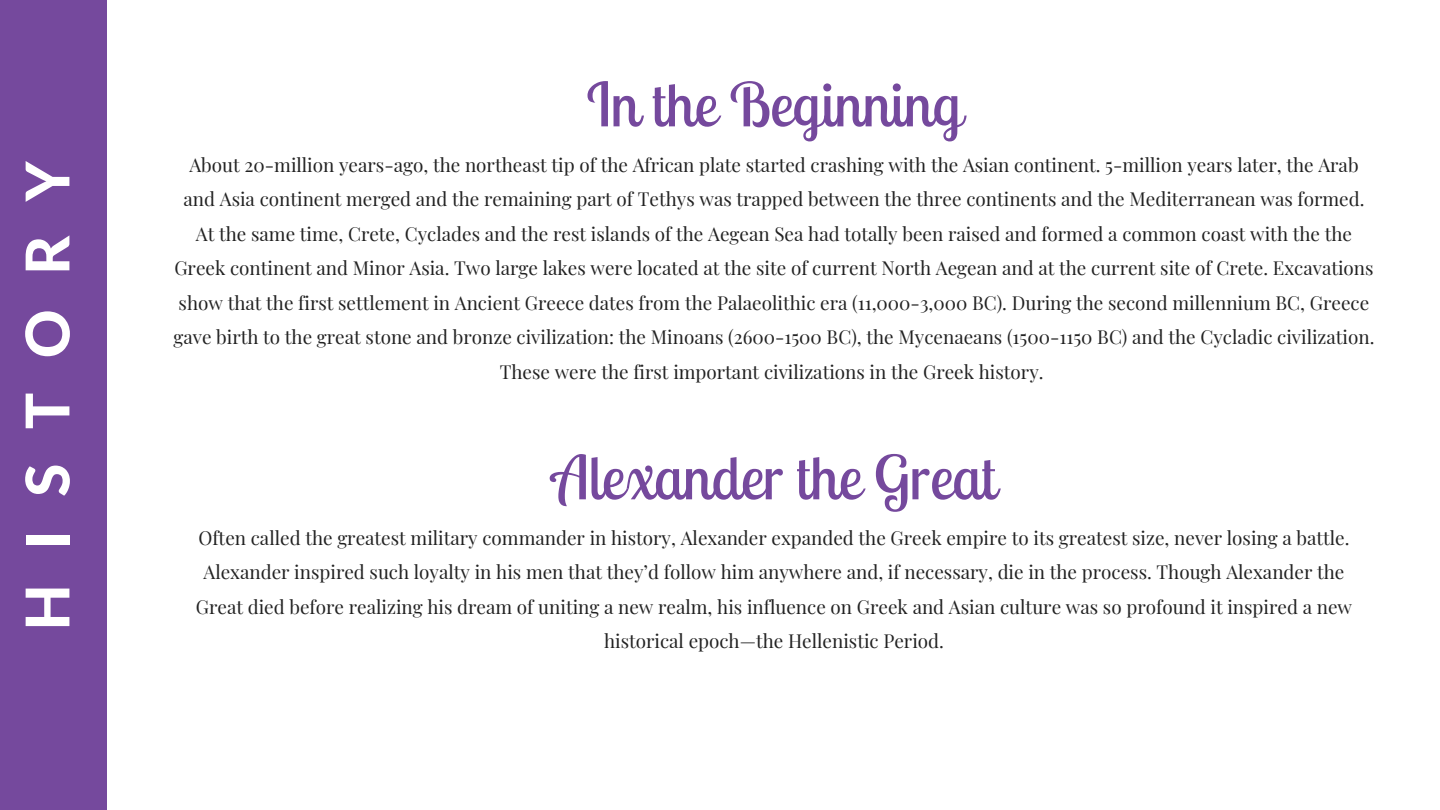
<style>
.page{position:relative;width:1440px;height:810px;background:#fff}
.page>*{position:absolute;margin:0;border:0;box-sizing:border-box;transform-origin:0 0}
.t1{font:60.4px "Lobster Two";color:#75499d}
.t2{font:800 60.4px "Lato Latin";letter-spacing:.57em;color:#fff}
.t3{font:18.9px/34.5px "Playfair Display";color:#222;text-align:center}
</style>
<div class="page">
<div style="left:0;top:0;width:106px;height:810px;background:#75499d"></div>
<p class="t2" style="left:21px;top:631px;width:472px;rotate:-90deg">HISTORY</p>
<p class="t1" style="left:586px;top:66px;width:377px">In the Beginning</p>
<p class="t3" style="left:173px;top:147px;width:1203px">About 20-million years-ago, the northeast tip of the African plate started crashing with the Asian continent. 5-million years later, the Arab and Asia continent merged and the remaining part of Tethys was trapped between the three continents and the Mediterranean was formed.<br>At the same time, Crete, Cyclades and the rest islands of the Aegean Sea had totally been raised and formed a common coast with the the Greek continent and Minor Asia. Two large lakes were located at the site of current North Aegean and at the current site of Crete. Excavations show that the first settlement in Ancient Greece dates from the Palaeolithic era (11,000-3,000 BC). During the second millennium BC, Greece gave birth to the great stone and bronze civilization: the Minoans (2600-1500 BC), the Mycenaeans (1500-1150 BC) and the Cycladic civilization.<br>These were the first important civilizations in the Greek history.</p>
<p class="t1" style="left:552px;top:439px;width:445px">Alexander the Great</p>
<p class="t3" style="left:196px;top:520px;width:1158px">Often called the greatest military commander in history, Alexander expanded the Greek empire to its greatest size, never losing a battle.<br>Alexander inspired such loyalty in his men that they’d follow him anywhere and, if necessary, die in the process. Though Alexander the Great died before realizing his dream of uniting a new realm, his influence on Greek and Asian culture was so profound it inspired a new historical epoch—the Hellenistic Period.</p>
</div>
